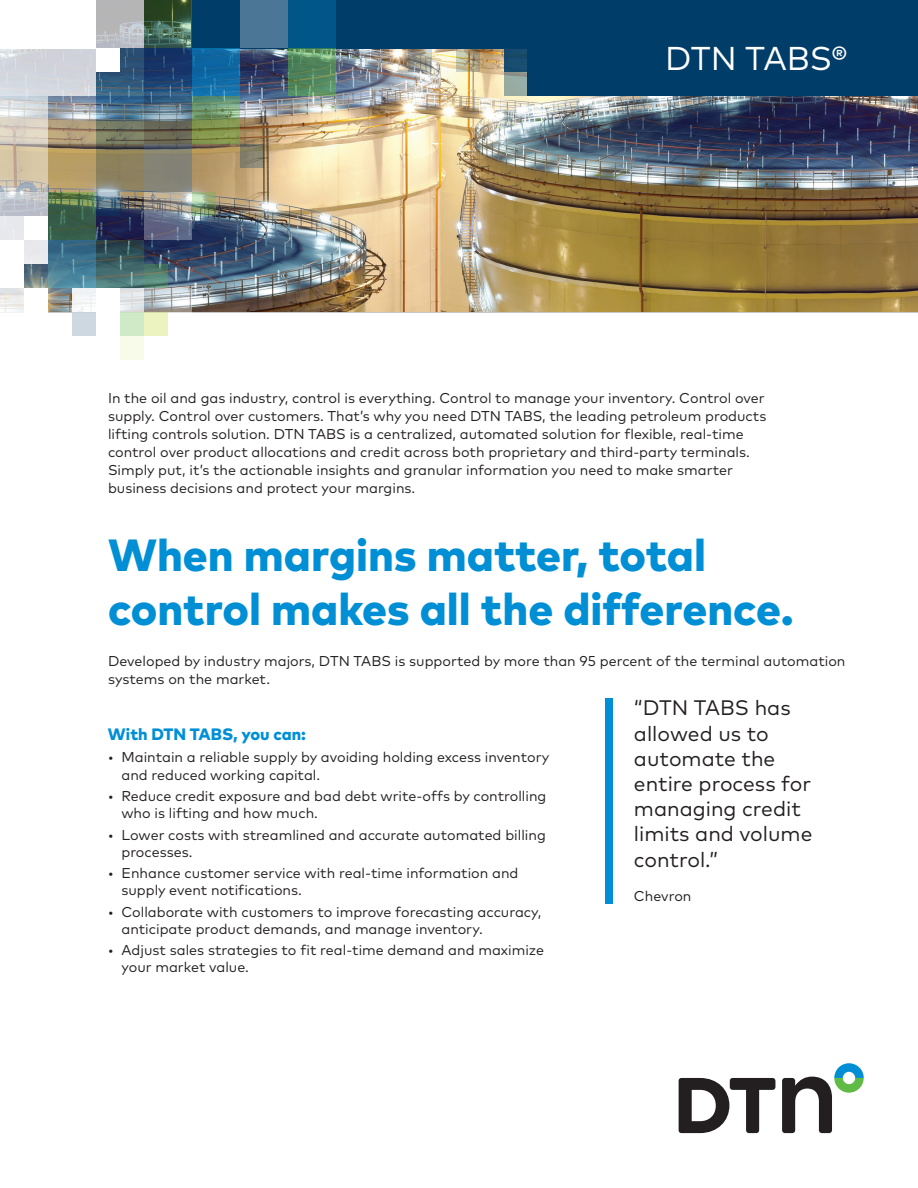
<style>
.page{position:relative;width:918px;height:1188px;background:#fff}
.page>*{position:absolute;margin:0;border:0;box-sizing:border-box;transform-origin:0 0}
.t1{font:800 45px/54px "Mark Pro";color:#008fd5}
.Product_Right{font:33px "Mark Pro";color:#fff}
.Sidebar_Callout{font:21px/25.2px "Mark Pro";color:#231f20}
.Subhead{font:800 16.5px "Mark Pro";color:#008fd5}
.Body{font:14.25px/18px "Mark Pro";color:#231f20}
.Sidebar_Callout_foot{font:14.25px "Mark Pro";color:#231f20}
</style>
<div class="page">
<img style="left:48px;top:48px;width:870px;height:263px">
<div style="left:528px;top:48px;width:390px;height:48px;background:#003d69"></div>
<div style="left:504px;top:48px;width:24px;height:24px;background:#194d6f"></div>
<svg style="left:504px;top:72px;width:24px;height:24px"></svg>
<svg style="left:456px;top:48px;width:24px;height:24px"></svg>
<div style="left:192px;top:0;width:726px;height:48px;background:#003d69"></div>
<div style="left:240px;top:0;width:48px;height:48px;background:#4c7695"></div>
<svg style="left:0;top:49px;width:48px;height:47px;background:#d4d8df"></svg>
<svg style="left:0;top:144px;width:48px;height:48px;background:#ccc0a8"></svg>
<svg style="left:0;top:96px;width:48px;height:48px;background:#d9d6d0"></svg>
<svg style="left:96px;top:48px;width:48px;height:48px;background:#335a7b"></svg>
<svg style="left:96px;top:0;width:48px;height:48px;background:#b9babe"></svg>
<svg style="left:24px;top:192px;width:24px;height:24px"></svg>
<svg style="left:144px;top:288px;width:24px;height:24px"></svg>
<div style="left:72px;top:288px;width:24px;height:24px;background:#f3f5f6"></div>
<div style="left:24px;top:240px;width:24px;height:24px;background:#e8e9ed"></div>
<svg style="left:24px;top:264px;width:24px;height:24px"></svg>
<div style="left:0;top:288px;width:24px;height:24px;background:linear-gradient(to bottom,#dfdfe0,#f4f3f1)"></div>
<div style="left:0;top:216px;width:24px;height:24px;background:#e7e8ed"></div>
<svg style="left:168px;top:288px;width:24px;height:24px"></svg>
<div style="left:120px;top:288px;width:24px;height:24px;background:linear-gradient(to right,#e5e8e9,#e0e2e3)"></div>
<div style="left:96px;top:288px;width:24px;height:24px;background:#fff"></div>
<svg style="left:240px;top:144px;width:24px;height:24px"></svg>
<div style="left:96px;top:48px;width:24px;height:24px;background:#fff"></div>
<svg style="left:192px;top:192px;width:24px;height:24px"></svg>
<svg style="left:96px;top:192px;width:24px;height:24px"></svg>
<svg style="left:144px;top:264px;width:24px;height:24px"></svg>
<div style="left:120px;top:312px;width:24px;height:24px;background:#cfeac7"></div>
<div style="left:144px;top:312px;width:24px;height:24px;background:#edf3c0"></div>
<div style="left:120px;top:336px;width:24px;height:24px;background:#f9fbea"></div>
<div style="left:72px;top:312px;width:24px;height:24px;background:#cdd8e1"></div>
<svg style="left:0;top:192px;width:24px;height:24px"></svg>
<svg style="left:192px;top:96px;width:48px;height:48px;background:#76945e"></svg>
<svg style="left:192px;top:48px;width:48px;height:48px;background:#126ca6"></svg>
<svg style="left:144px;top:0;width:48px;height:48px;background:#3f6149"></svg>
<div style="left:288px;top:0;width:48px;height:48px;background:#005589"></div>
<svg style="left:288px;top:48px;width:48px;height:48px;background:#5b8f62"></svg>
<svg style="left:144px;top:48px;width:48px;height:48px;background:#1d3e6e"></svg>
<svg style="left:144px;top:144px;width:48px;height:48px;background:#7e7e73"></svg>
<svg style="left:144px;top:96px;width:48px;height:48px;background:#606f72"></svg>
<svg style="left:144px;top:192px;width:48px;height:48px;background:#828490"></svg>
<svg style="left:48px;top:240px;width:48px;height:48px;background:#437993"></svg>
<svg style="left:96px;top:240px;width:48px;height:48px;background:#406264"></svg>
<div style="left:48px;top:48px;width:48px;height:48px;background:#d1d3db"></div>
<svg style="left:48px;top:144px;width:48px;height:48px;background:#b19765"></svg>
<svg style="left:48px;top:96px;width:48px;height:48px;background:#a7a095"></svg>
<svg style="left:48px;top:192px;width:48px;height:48px;background:#45684a"></svg>
<svg style="left:96px;top:144px;width:48px;height:48px;background:#877e61"></svg>
<svg style="left:96px;top:96px;width:48px;height:48px;background:#5f7478"></svg>
<svg style="left:679px;top:1078px;width:96px;height:55px"></svg>
<svg style="left:782px;top:1063px;width:82px;height:70px"></svg>
<svg style="left:408px;top:48px;width:24px;height:24px"></svg>
<div style="left:605px;top:698px;width:8px;height:205px;background:#008fd5"></div>
<p class="Product_Right" style="left:665px;top:34px;width:183px">DTN TABS®</p>
<p class="Body" style="left:108px;top:388px;width:660px">In the oil and gas industry, control is everything. Control to manage your inventory. Control over supply. Control over customers. That’s why you need DTN TABS, the leading petroleum products lifting controls solution. DTN TABS is a centralized, automated solution for flexible, real-time control over product allocations and credit across both proprietary and third-party terminals.<br>Simply put, it’s the actionable insights and granular information you need to make smarter business decisions and protect your margins.</p>
<p class="t1" style="left:108px;top:525px;width:687px">When margins matter, total control makes all the difference.</p>
<p class="Body" style="left:108px;top:651px;width:739px">Developed by industry majors, DTN TABS is supported by more than 95 percent of the terminal automation systems on the market.</p>
<p class="Subhead" style="left:108px;top:721px;width:200px">With DTN TABS, you can:</p>
<p class="Body" style="left:121px;top:748px;width:429px;line-height:17.1px;text-indent:-14px">• Maintain a reliable supply by avoiding holding excess inventory and reduced working capital.</p>
<p class="Body" style="left:121px;top:786px;width:426px;line-height:17.1px;text-indent:-14px">• Reduce credit exposure and bad debt write-offs by controlling who is lifting and how much.</p>
<p class="Body" style="left:121px;top:825px;width:426px;line-height:17.1px;text-indent:-14px">• Lower costs with streamlined and accurate automated billing processes.</p>
<p class="Body" style="left:121px;top:863px;width:399px;line-height:17.1px;text-indent:-14px">• Enhance customer service with real-time information and supply event notifications.</p>
<p class="Body" style="left:121px;top:902px;width:421px;line-height:17.1px;text-indent:-14px">• Collaborate with customers to improve forecasting accuracy, anticipate product demands, and manage inventory.</p>
<p class="Body" style="left:121px;top:940px;width:424px;line-height:17.1px;text-indent:-14px">• Adjust sales strategies to fit real-time demand and maximize your market value.</p>
<p class="Sidebar_Callout" style="left:634px;top:694px;width:180px">“DTN TABS has allowed us to automate the entire process for managing credit limits and volume control.”</p>
<p class="Sidebar_Callout_foot" style="left:634px;top:885px;width:59px">Chevron</p>
</div>
